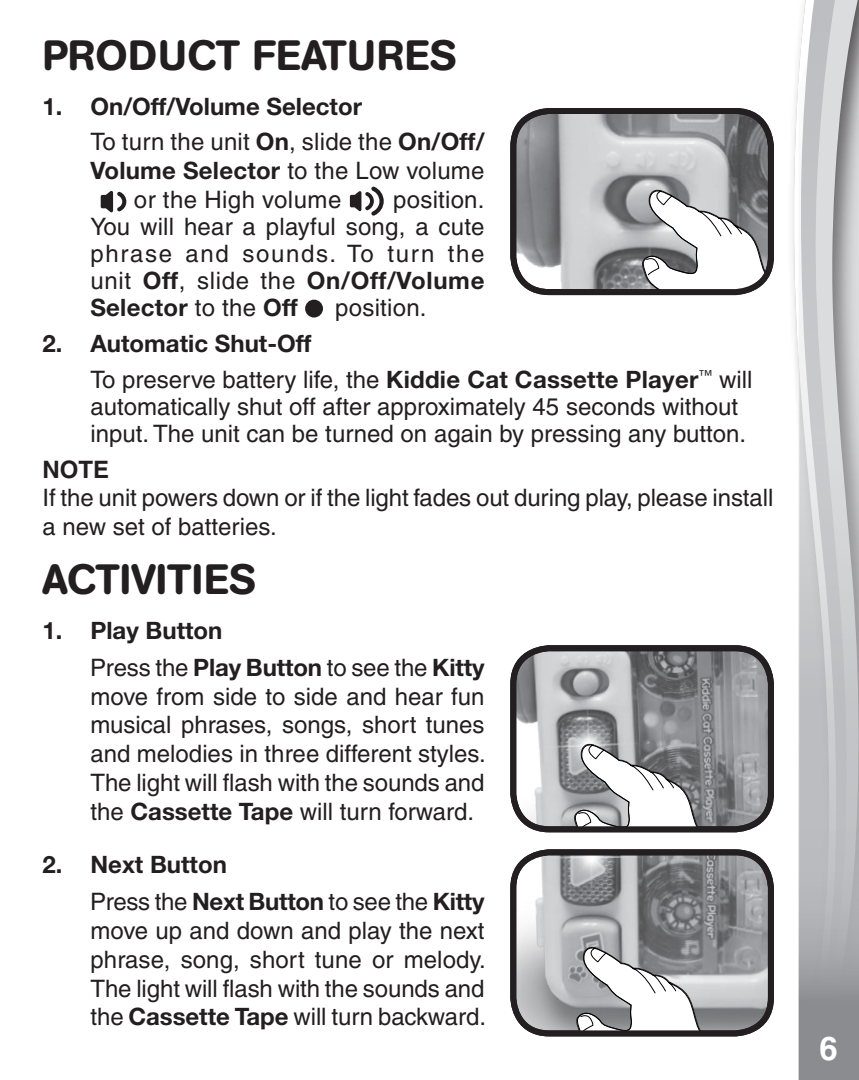
<style>
.page{position:relative;width:859px;height:1080px;background:#fff}
.page>*{position:absolute;margin:0;border:0;box-sizing:border-box;transform-origin:0 0}
.Head_line{font:500 42px "AG Book Rounded";letter-spacing:.02em;color:#231f20}
.Text{font:500 42px "AG Book Rounded";color:#231f20}
.t1{font:700 33px "Helvetica";color:#fff}
.Text-2{font:500 24px/27px "Helvetica";color:#231f20}
.Point{font:500 24px/28.8px "Helvetica";letter-spacing:-.005em;color:#231f20;text-align:justify}
.Second_line{font:700 24px "Helvetica Neue 75";color:#231f20}
.Text-3{font:500 24px "Helvetica";letter-spacing:.02em;color:#231f20}
.Text-4{font:700 24px "Helvetica";color:#231f20}
.s1{font-family:"Helvetica Neue 75";font-weight:700}
</style>
<div class="page">
<svg style="left:793px;top:59px;width:6px;height:970px"></svg>
<svg style="left:799px;top:0;width:60px;height:1080px;background:#bebfc1"></svg>
<svg style="left:744px;top:1029px;width:55px;height:51px"></svg>
<img style="left:517px;top:652px;width:254px;height:177px">
<svg style="left:572px;top:743px;width:150px;height:82px"></svg>
<div style="left:510px;top:645px;width:264px;height:187px;border:6px solid #231f20;border-radius:36px"></div>
<img style="left:517px;top:856px;width:254px;height:177px">
<svg style="left:574px;top:946px;width:151px;height:83px"></svg>
<div style="left:510px;top:849px;width:264px;height:187px;border:6px solid #231f20;border-radius:36px"></div>
<img style="left:517px;top:111px;width:250px;height:181px">
<svg style="left:640px;top:189px;width:131px;height:103px"></svg>
<div style="left:510px;top:108px;width:264px;height:187px;border:6px solid #231f20;border-radius:36px"></div>
<div style="left:305px;top:300px;width:18px;height:18px;background:#231f20;border-radius:50%"></div>
<svg style="left:101px;top:191px;width:25px;height:21px"></svg>
<svg style="left:350px;top:187px;width:34px;height:29px"></svg>
<p class="Head_line" style="left:42px;top:31px;width:416px">PRODUCT FEATURES</p>
<p class="Second_line" style="left:42px;top:92px;width:321px">1. On/Off/Volume Selector</p>
<p class="Text-2" style="left:90px;top:128px;width:396px;line-height:28.8px">To turn the unit <span class="s1">On</span>, slide the <span class="s1">On/Off/<br>Volume Selector</span> to the Low volume</p>
<p class="Text-3" style="left:134px;top:186px;width:209px">or the High volume</p>
<p class="Text-2" style="left:90px;top:186px;width:396px;text-align:justify;text-indent:303px">position.<br>You will hear a playful song, a cute phrase and sounds. To turn the unit <span class="s1">Off</span>, slide the <span class="s1">On/Off/Volume Selector</span> to the <span class="s1">Off</span></p>
<p class="Text-2" style="left:335px;top:294px;width:93px">position.</p>
<p class="Second_line" style="left:42px;top:329px;width:270px">2. Automatic Shut-Off</p>
<p class="Text-2" style="left:90px;top:366px;width:664px">To preserve battery life, the <span class="s1">Kiddie Cat Cassette Player</span><sup>™</sup> will automatically shut off after approximately 45 seconds without input. The unit can be turned on again by pressing any button.</p>
<p class="Text-4" style="left:42px;top:454px;width:68px">NOTE</p>
<p class="Text-2" style="left:42px;top:483px;width:732px;line-height:28.8px">If the unit powers down or if the light fades out during play, please install a new set of batteries.</p>
<p class="Text" style="left:42px;top:555px;width:215px">ACTIVITIES</p>
<p class="Second_line" style="left:42px;top:615px;width:182px">1. Play Button</p>
<p class="Point" style="left:90px;top:653px;width:397px">Press the <span class="s1">Play Button</span> to see the <span class="s1">Kitty </span>move from side to side and hear fun musical phrases, songs, short tunes and melodies in three different styles.<br>The light will flash with the sounds and the <span class="s1">Cassette Tape</span> will turn forward.</p>
<p class="Second_line" style="left:42px;top:849px;width:186px">2. Next Button</p>
<p class="Point" style="left:90px;top:887px;width:397px">Press the <span class="s1">Next Button</span> to see the <span class="s1">Kitty </span>move up and down and play the next phrase, song, short tune or melody.<br>The light will flash with the sounds and the <span class="s1">Cassette Tape</span> will turn backward.</p>
<h2 class="t1" style="left:820px;top:1025px;width:27px">6 <sup>6</sup>6</h2>
</div>
